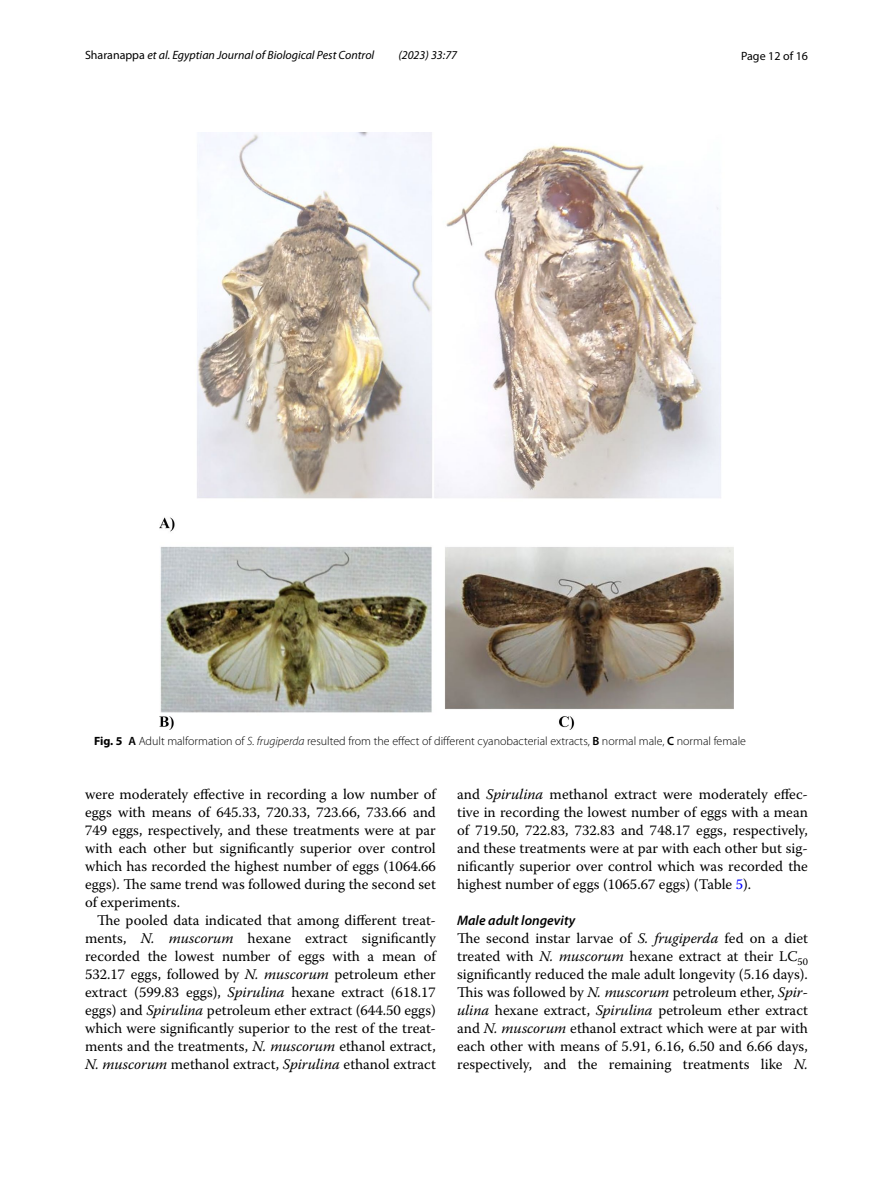
<style>
.page{position:relative;width:893px;height:1187px;background:#fff}
.page>*{position:absolute;margin:0;border:0;box-sizing:border-box;transform-origin:0 0}
.t1{font:14.7px/18px "Warnock Pro";color:#000;text-align:justify}
.t2{font:italic 600 13.8px "Myriad Pro";color:#000}
.t3{font:300 12px "Myriad Pro";color:#000}
.t4{font:italic 12px "Myriad Pro";color:#000}
.t5{font:12px "Myriad Pro";color:#000}
.s1{font-style:normal}
.s2{font-weight:700}
.s3{font-weight:600}
.s4{font-style:italic}
.s5{color:#00f}
</style>
<div class="page">
<img style="left:160px;top:133px;width:573px;height:596px">
<p class="t4" style="left:85px;top:48px;width:291px"><span class="s1">Sharanappa</span> et al. Egyptian Journal of Biological Pest Control</p>
<p class="t4" style="left:398px;top:48px;width:60px">(2023) 33:77</p>
<p class="t5" style="left:741px;top:48px;width:68px">Page 12 of 16</p>
<p class="t3" style="left:94px;top:734px;width:653px"><span class="s2">Fig. 5</span> <span class="s3">A</span> Adult malformation of <span class="s4">S. frugiperda</span> resulted from the effect of different cyanobacterial extracts, <span class="s3">B</span> normal male, <span class="s3">C</span> normal female</p>
<p class="t1" style="left:85px;top:785px;width:352px">were moderately effective in recording a low number of eggs with means of 645.33, 720.33, 723.66, 733.66 and 749 eggs, respectively, and these treatments were at par with each other but significantly superior over control which has recorded the highest number of eggs (1064.66 eggs). The same trend was followed during the second set of experiments.</p>
<p class="t1" style="left:85px;top:911px;width:352px;text-indent:12px">The pooled data indicated that among different treat&shy;ments, <span class="s4">N. muscorum</span> hexane extract significantly recorded the lowest number of eggs with a mean of 532.17 eggs, followed by <span class="s4">N. muscorum</span> petroleum ether extract (599.83 eggs), <span class="s4">Spirulina</span> hexane extract (618.17 eggs) and <span class="s4">Spirulina</span> petroleum ether extract (644.50 eggs) which were significantly superior to the rest of the treat&shy;ments and the treatments, <span class="s4">N. muscorum</span> ethanol extract, <span class="s4">N. muscorum</span> methanol extract, <span class="s4">Spirulina</span> ethanol extract</p>
<p class="t1" style="left:457px;top:785px;width:352px">and <span class="s4">Spirulina</span> methanol extract were moderately effec&shy;tive in recording the lowest number of eggs with a mean of 719.50, 722.83, 732.83 and 748.17 eggs, respectively, and these treatments were at par with each other but sig&shy;nificantly superior over control which was recorded the highest number of eggs (1065.67 eggs) (Table <span class="s5">5</span>).</p>
<p class="t2" style="left:457px;top:911px;width:120px">Male adult longevity</p>
<p class="t1" style="left:457px;top:929px;width:352px">The second instar larvae of <span class="s4">S. frugiperda</span> fed on a diet treated with <span class="s4">N. muscorum</span> hexane extract at their LC<sub>50 </sub>significantly reduced the male adult longevity (5.16 days).<br>This was followed by <span class="s4">N. muscorum</span> petroleum ether, <span class="s4">Spir&shy;ulina</span> hexane extract, <span class="s4">Spirulina</span> petroleum ether extract and <span class="s4">N. muscorum</span> ethanol extract which were at par with each other with means of 5.91, 6.16, 6.50 and 6.66 days, respectively, and the remaining treatments like <span class="s4">N.</span></p>
</div>
